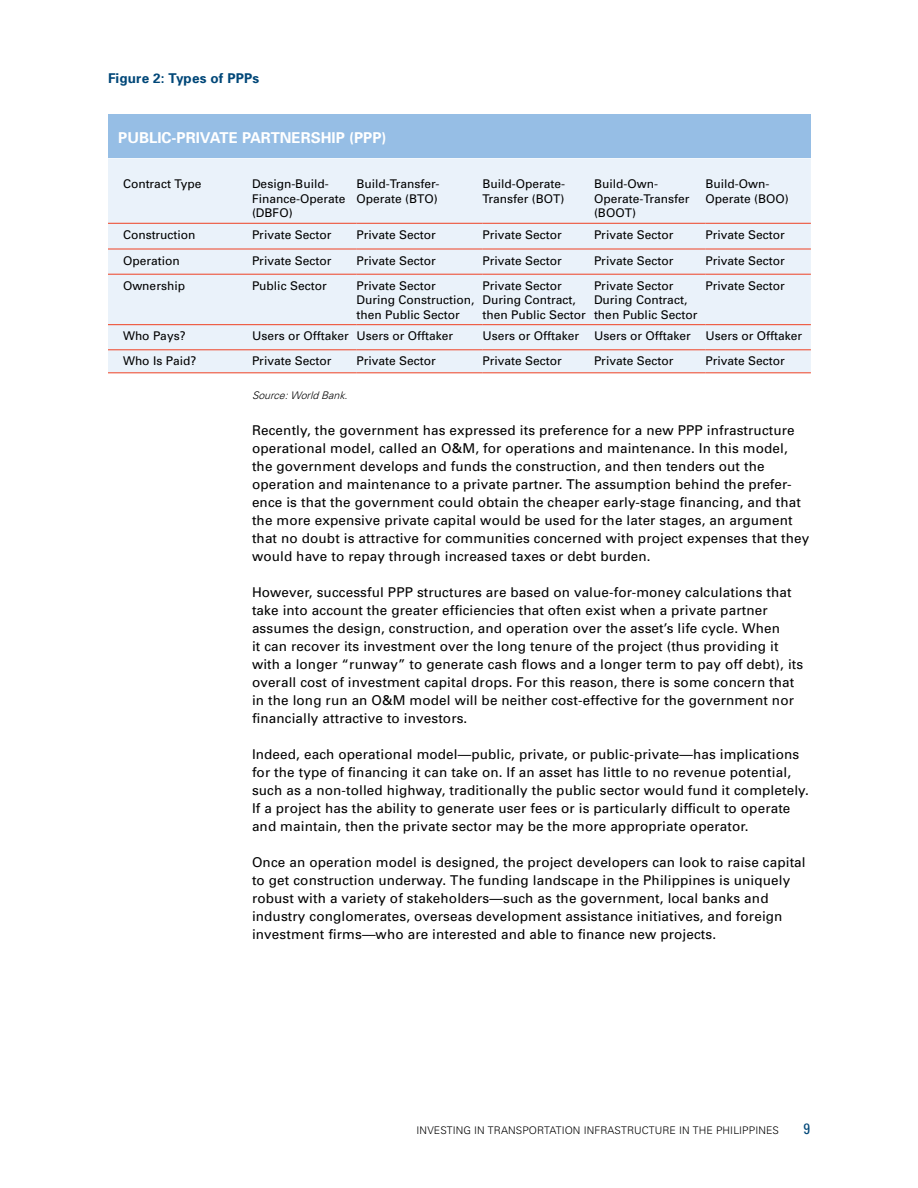
<style>
.page{position:relative;width:918px;height:1188px;background:#fff}
.page>*{position:absolute;margin:0;border:0;box-sizing:border-box;transform-origin:0 0}
.t1{font:700 15px "Univers";color:#fff}
.t2{font:condensed 15px "Univers";color:#004778}
.t3{font:13.5px/18px "Univers";letter-spacing:.01em;color:#000}
.t4{font:700 13.5px "Univers";letter-spacing:.01em;color:#004778}
.t5{font:12px/14.4px "Univers";color:#000}
.t6{font:300 10.5px "Univers";letter-spacing:.01em;color:#000}
.t7{font:italic 300 10.5px "Univers";color:#000}
</style>
<div class="page">
<div style="left:108px;top:115px;width:703px;height:43px;background:#96bee5"></div>
<div style="left:108px;top:158px;width:703px;height:214px;background:#eaf2fa"></div>
<hr style="left:108px;top:249px;width:144px;height:1px;background:#ef4123">
<hr style="left:252px;top:249px;width:104px;height:1px;background:#ef4123">
<hr style="left:356px;top:249px;width:126px;height:1px;background:#ef4123">
<hr style="left:482px;top:249px;width:112px;height:1px;background:#ef4123">
<hr style="left:594px;top:249px;width:112px;height:1px;background:#ef4123">
<hr style="left:706px;top:249px;width:105px;height:1px;background:#ef4123">
<hr style="left:108px;top:223px;width:144px;height:1px;background:#ef4123">
<hr style="left:252px;top:223px;width:104px;height:1px;background:#ef4123">
<hr style="left:356px;top:223px;width:126px;height:1px;background:#ef4123">
<hr style="left:482px;top:223px;width:112px;height:1px;background:#ef4123">
<hr style="left:594px;top:223px;width:112px;height:1px;background:#ef4123">
<hr style="left:706px;top:223px;width:105px;height:1px;background:#ef4123">
<hr style="left:108px;top:274px;width:144px;height:1px;background:#ef4123">
<hr style="left:252px;top:274px;width:104px;height:1px;background:#ef4123">
<hr style="left:356px;top:274px;width:126px;height:1px;background:#ef4123">
<hr style="left:482px;top:274px;width:112px;height:1px;background:#ef4123">
<hr style="left:594px;top:274px;width:112px;height:1px;background:#ef4123">
<hr style="left:706px;top:274px;width:105px;height:1px;background:#ef4123">
<hr style="left:108px;top:324px;width:144px;height:1px;background:#ef4123">
<hr style="left:252px;top:324px;width:104px;height:1px;background:#ef4123">
<hr style="left:356px;top:324px;width:126px;height:1px;background:#ef4123">
<hr style="left:482px;top:324px;width:112px;height:1px;background:#ef4123">
<hr style="left:594px;top:324px;width:112px;height:1px;background:#ef4123">
<hr style="left:706px;top:324px;width:105px;height:1px;background:#ef4123">
<hr style="left:108px;top:349px;width:144px;height:1px;background:#ef4123">
<hr style="left:252px;top:349px;width:104px;height:1px;background:#ef4123">
<hr style="left:356px;top:349px;width:126px;height:1px;background:#ef4123">
<hr style="left:482px;top:349px;width:112px;height:1px;background:#ef4123">
<hr style="left:594px;top:349px;width:112px;height:1px;background:#ef4123">
<hr style="left:706px;top:349px;width:105px;height:1px;background:#ef4123">
<hr style="left:108px;top:372px;width:144px;height:1px;background:#ef4123">
<hr style="left:252px;top:372px;width:104px;height:1px;background:#ef4123">
<hr style="left:356px;top:372px;width:126px;height:1px;background:#ef4123">
<hr style="left:482px;top:372px;width:112px;height:1px;background:#ef4123">
<hr style="left:594px;top:372px;width:112px;height:1px;background:#ef4123">
<hr style="left:706px;top:372px;width:105px;height:1px;background:#ef4123">
<p class="t4" style="left:108px;top:70px;width:153px">FIGURE 2: TYPES OF PPPS</p>
<p class="t1" style="left:118px;top:128px;width:102px">PU BLIC-PRIVATE</p>
<p class="t1" style="left:242px;top:128px;width:20px">PARTNERS</p>
<p class="t1" style="left:321px;top:128px;width:67px">HIP (PPP)</p>
<p class="t5" style="left:123px;top:177px;width:80px">Contract Type</p>
<p class="t5" style="left:252px;top:177px;width:95px">Design-Build-<br>Finance-Operate (DBFO)</p>
<p class="t5" style="left:356px;top:177px;width:85px">Build-Transfer-<br>Operate (BTO)</p>
<p class="t5" style="left:482px;top:177px;width:84px">Build-Operate-<br>Transfer (BOT)</p>
<p class="t5" style="left:594px;top:177px;width:97px">Build-Own-<br>Operate-Transfer (BOOT)</p>
<p class="t5" style="left:706px;top:177px;width:85px">Build-Own-<br>Operate (BOO)</p>
<p class="t5" style="left:123px;top:227px;width:74px">Construction</p>
<p class="t5" style="left:252px;top:227px;width:81px">Private Sector</p>
<p class="t5" style="left:356px;top:227px;width:81px">Private Sector</p>
<p class="t5" style="left:482px;top:227px;width:81px">Private Sector</p>
<p class="t5" style="left:594px;top:227px;width:81px">Private Sector</p>
<p class="t5" style="left:706px;top:227px;width:81px">Private Sector</p>
<p class="t5" style="left:123px;top:253px;width:58px">Operation</p>
<p class="t5" style="left:252px;top:253px;width:81px">Private Sector</p>
<p class="t5" style="left:356px;top:253px;width:81px">Private Sector</p>
<p class="t5" style="left:482px;top:253px;width:81px">Private Sector</p>
<p class="t5" style="left:594px;top:253px;width:81px">Private Sector</p>
<p class="t5" style="left:706px;top:253px;width:81px">Private Sector</p>
<p class="t5" style="left:123px;top:278px;width:64px">Ownership</p>
<p class="t5" style="left:252px;top:278px;width:76px">Public Sector</p>
<p class="t5" style="left:356px;top:278px;width:119px">Private Sector<br>During Construction, then Public Sector</p>
<p class="t5" style="left:482px;top:278px;width:105px">Private Sector<br>During Contract, then Public Sector</p>
<p class="t5" style="left:594px;top:278px;width:105px">Private Sector<br>During Contract, then Public Sector</p>
<p class="t5" style="left:706px;top:278px;width:81px">Private Sector</p>
<p class="t5" style="left:123px;top:329px;width:64px">Who Pays?</p>
<p class="t5" style="left:252px;top:329px;width:203px">Users or Offtaker Users or Offtaker</p>
<p class="t5" style="left:482px;top:329px;width:321px">Users or Offtaker Users or Offtaker Users or Offtaker</p>
<p class="t5" style="left:123px;top:354px;width:75px">Who Is Paid?</p>
<p class="t5" style="left:252px;top:354px;width:81px">Private Sector</p>
<p class="t5" style="left:356px;top:354px;width:81px">Private Sector</p>
<p class="t5" style="left:482px;top:354px;width:81px">Private Sector</p>
<p class="t5" style="left:594px;top:354px;width:81px">Private Sector</p>
<p class="t5" style="left:706px;top:354px;width:81px">Private Sector</p>
<p class="t7" style="left:252px;top:389px;width:100px">Source:WorldBank.</p>
<p class="t3" style="left:252px;top:421px;width:559px">Recently, the government has expressed its preference for a new PPP infrastructure operational model, called an O&amp;M, for operations and maintenance. In this model, the government develops and funds the construction, and then tenders out the operation and maintenance to a private partner. The assumption behind the prefer&shy;ence is that the government could obtain the cheaper early-stage financing, and that the more expensive private capital would be used for the later stages, an argument that no doubt is attractive for communities concerned with project expenses that they would have to repay through increased taxes or debt burden.</p>
<p class="t3" style="left:252px;top:583px;width:553px">However, successful PPP structures are based on value-for-money calculations that take into account the greater efficiencies that often exist when a private partner assumes the design, construction, and operation over the asset’s life cycle. When<br>it can recover its investment over the long tenure of the project (thus providing it with a longer “runway” to generate cash flows and a longer term to pay off debt), its overall cost of investment capital drops. For this reason, there is some concern that in the long run an O&amp;M model will be neither cost-effective for the government nor financially attractive to investors.</p>
<p class="t3" style="left:252px;top:745px;width:558px">Indeed, each operational model—public, private, or public-private—has implications for the type of financing it can take on. If an asset has little to no revenue potential, such as a non-tolled highway, traditionally the public sector would fund it completely.<br>If a project has the ability to generate user fees or is particularly difficult to operate and maintain, then the private sector may be the more appropriate operator.</p>
<p class="t3" style="left:252px;top:853px;width:555px">Once an operation model is designed, the project developers can look to raise capital to get construction underway. The funding landscape in the Philippines is uniquely robust with a variety of stakeholders—such as the government, local banks and industry conglomerates, overseas development assistance initiatives, and foreign investment firms—who are interested and able to finance new projects.</p>
<p class="t6" style="left:417px;top:1124px;width:364px">INVESTING IN TRANSPORTATION INFRASTRUCTURE IN THE PHILIPPINES</p>
<p class="t2" style="left:803px;top:1119px;width:8px">9</p>
</div>
